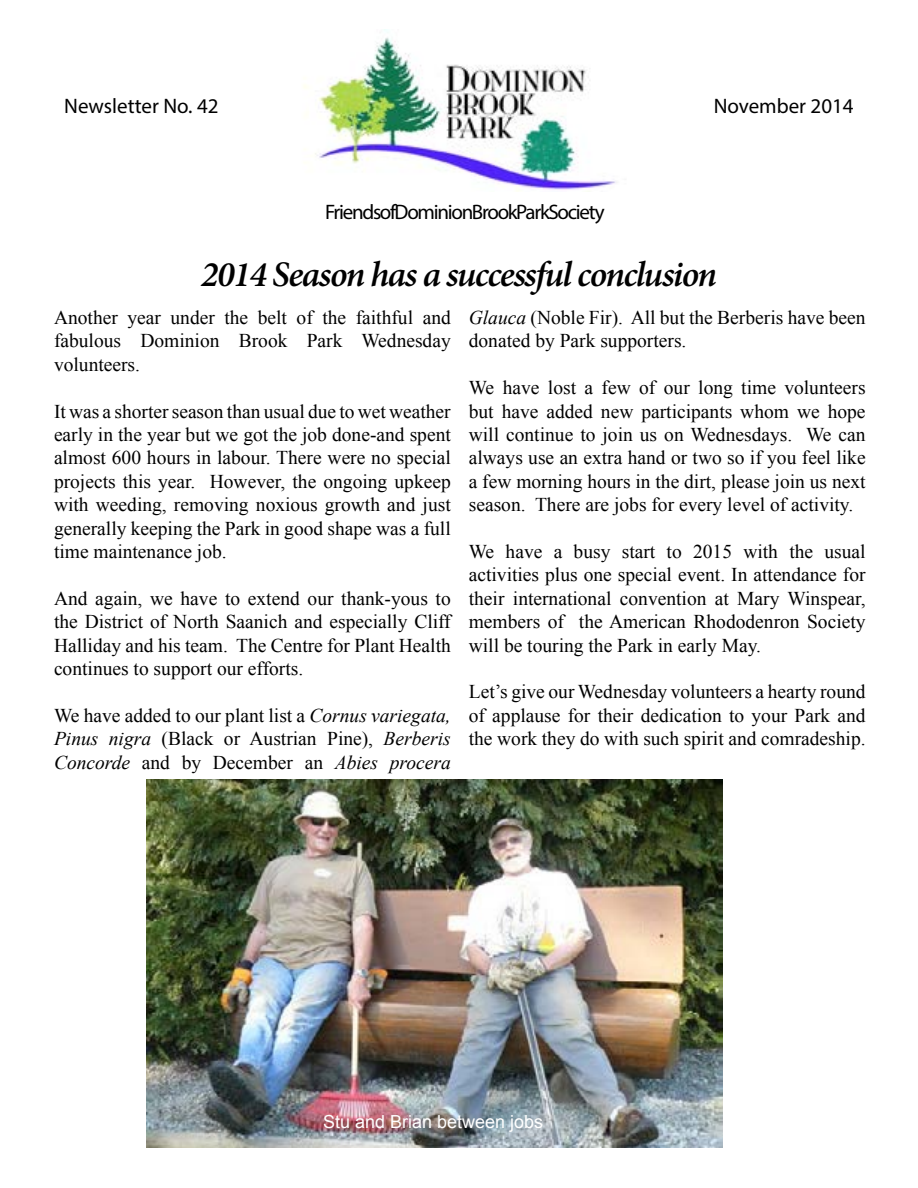
<style>
.page{position:relative;width:918px;height:1188px;background:#fff}
.page>*{position:absolute;margin:0;border:0;box-sizing:border-box;transform-origin:0 0}
.t1{font:italic 600 36px "Minion Pro";letter-spacing:-.045em;color:#000}
.t2{font:21px "Myriad Pro";letter-spacing:-.055em;color:#000}
.t3{font:21px "Myriad Pro";color:#000}
.t4{font:19.5px/23.4px "Times New Roman";color:#000;text-align:justify}
.t5{font:18px "Arial";color:#fff}
.s1{font-style:italic}
</style>
<div class="page">
<img style="left:303px;top:29px;width:314px;height:156px">
<img style="left:324px;top:91px;width:285px;height:101px">
<img style="left:147px;top:780px;width:576px;height:368px">
<p class="t3" style="left:64px;top:93px;width:156px">Newsletter No. 42</p>
<p class="t3" style="left:714px;top:93px;width:142px">November 2014</p>
<p class="t2" style="left:325px;top:199px;width:281px">Friends of Dominion Brook Park Society</p>
<h1 class="t1" style="left:201px;top:249px;width:518px">2014 Season has a successful conclusion</h1>
<p class="t4" style="left:54px;top:305px;width:398px">Another year under the belt of the faithful and fabulous Dominion Brook Park Wednesday volunteers.</p>
<p class="t4" style="left:54px;top:399px;width:398px">It was a shorter season than usual due to wet weather early in the year but we got the job done-and spent almost 600 hours in labour. There were no special projects this year. However, the ongoing upkeep with weeding, removing noxious growth and just generally keeping the Park in good shape was a full time maintenance job.</p>
<p class="t4" style="left:54px;top:586px;width:398px">And again, we have to extend our thank-yous to the District of North Saanich and especially Cliff Halliday and his team. The Centre for Plant Health continues to support our efforts.</p>
<p class="t4" style="left:54px;top:703px;width:398px">We have added to our plant list a <span class="s1">Cornus variegata, Pinus nigra</span> (Black or Austrian Pine), <span class="s1">Berberis Concorde</span> and by December an <span class="s1">Abies procera</span></p>
<p class="t4" style="left:469px;top:306px;width:398px"><span class="s1">Glauca</span> (Noble Fir). All but the Berberis have been donated by Park supporters.</p>
<p class="t4" style="left:469px;top:376px;width:398px">We have lost a few of our long time volunteers but have added new participants whom we hope will continue to join us on Wednesdays. We can always use an extra hand or two so if you feel like a few morning hours in the dirt, please join us next season. There are jobs for every level of activity.</p>
<p class="t4" style="left:469px;top:540px;width:398px">We have a busy start to 2015 with the usual activities plus one special event. In attendance for their international convention at Mary Winspear, members of the American Rhododenron Society will be touring the Park in early May.</p>
<p class="t4" style="left:469px;top:680px;width:398px">Let’s give our Wednesday volunteers a hearty round of applause for their dedication to your Park and the work they do with such spirit and comradeship.</p>
<p class="t5" style="left:323px;top:1110px;width:222px">Stu and Brian between jobs</p>
</div>
